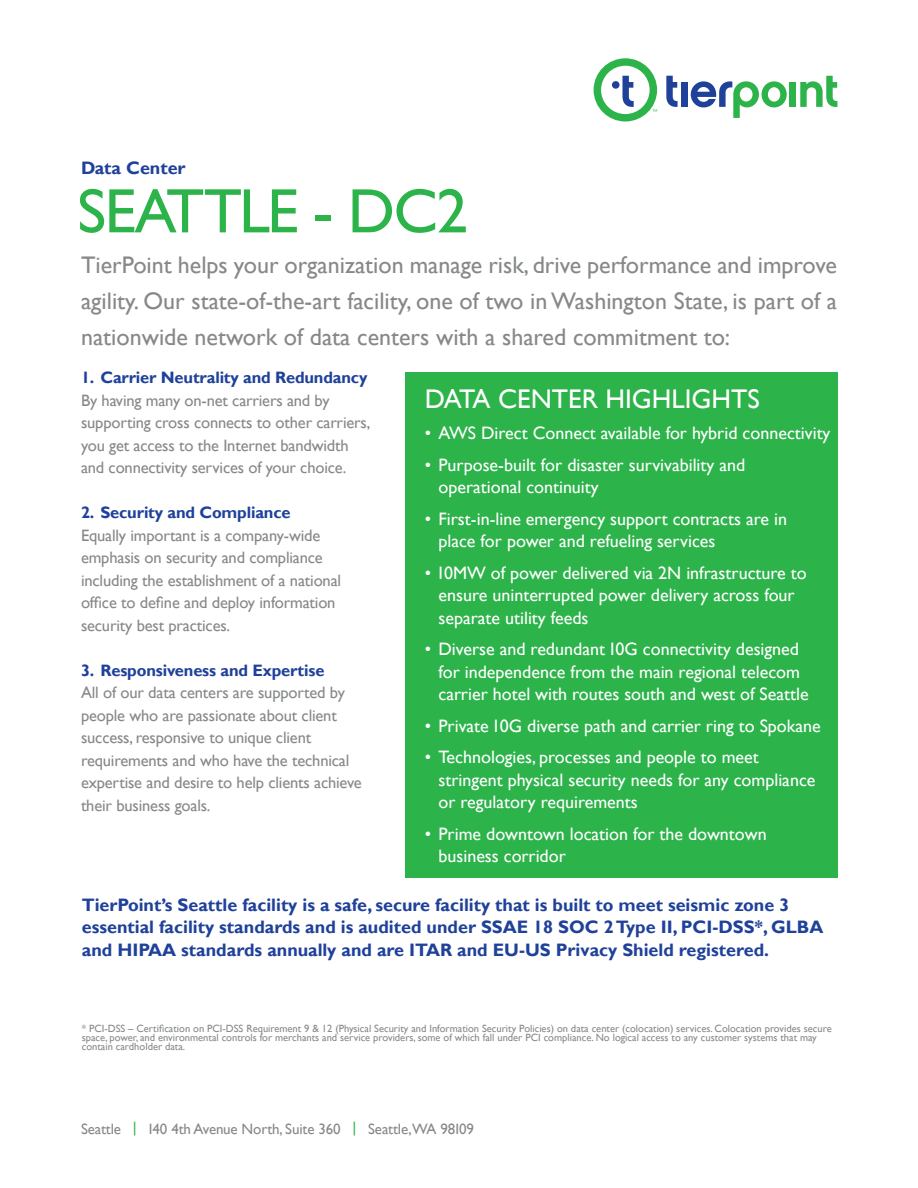
<style>
.page{position:relative;width:918px;height:1188px;background:#fff}
.page>*{position:absolute;margin:0;border:0;box-sizing:border-box;transform-origin:0 0}
.t1{font:63px "Gill Sans";letter-spacing:-.025em;color:#2cb34a}
.t2{font:27px "Gill Sans";color:#fff}
.t3{font:24px/36px "Gill Sans";color:#86888a;text-align:justify}
.t4{font:18px/22.5px "Gill Sans";color:#fff}
.t5{font:700 18px/22.5px "Gill Sans";color:#1f419a}
.t6{font:16.5px/22.5px "Gill Sans";letter-spacing:-.01em;color:#86888a}
.t7{font:700 16.5px "Gill Sans";letter-spacing:-.01em;color:#1f419a}
.t8{font:15px "Gill Sans";letter-spacing:-.01em;color:#86888a}
.t9{font:10.5px/9px "Gill Sans";color:#86888a}
.s1{color:#2cb34a}
</style>
<div class="page">
<svg style="left:666px;top:76px;width:12px;height:31px"></svg>
<div style="left:681px;top:82px;width:7px;height:25px;background:#1f419a"></div>
<svg style="left:691px;top:81px;width:96px;height:37px"></svg>
<div style="left:790px;top:82px;width:6px;height:25px;background:#2cb34a"></div>
<svg style="left:800px;top:76px;width:37px;height:31px"></svg>
<svg style="left:594px;top:58px;width:63px;height:64px"></svg>
<div style="left:405px;top:372px;width:432px;height:505px;background:#2cb34a"></div>
<p class="t5" style="left:81px;top:158px;width:106px">Data Center</p>
<h1 class="t1" style="left:77px;top:185px;width:392px">SEATTLE - DC2</h1>
<h3 class="t3" style="left:81px;top:249px;width:758px">TierPoint helps your organization manage risk, drive performance and improve agility. Our state-of-the-art facility, one of two in Washington State, is part of a nationwide network of data centers with a shared commitment to:</h3>
<p class="t7" style="left:81px;top:371px;width:288px">1. Carrier Neutrality and Redundancy</p>
<p class="t6" style="left:81px;top:390px;width:291px">By having many on-net carriers and by supporting cross connects to other carriers, you get access to the Internet bandwidth and connectivity services of your choice.</p>
<p class="t7" style="left:81px;top:506px;width:211px">2. Security and Compliance</p>
<p class="t6" style="left:81px;top:525px;width:262px">Equally important is a company-wide emphasis on security and compliance including the establishment of a national ofice to deine and deploy information security best practices.</p>
<p class="t7" style="left:81px;top:664px;width:245px">3. Responsiveness and Expertise</p>
<p class="t6" style="left:81px;top:683px;width:282px">All of our data centers are supported by people who are passionate about client success, responsive to unique client requirements and who have the technical expertise and desire to help clients achieve their business goals.</p>
<h2 class="t2" style="left:425px;top:388px;width:336px">DATA CENTER HIGHLIGHTS</h2>
<p class="t4" style="left:425px;top:423px;width:407px">• AWS Direct Connect available for hybrid connectivity</p>
<p class="t4" style="left:438px;top:455px;width:308px;text-indent:-14px">• Purpose-built for disaster survivability and operational continuity</p>
<p class="t4" style="left:438px;top:509px;width:350px;text-indent:-14px">• First-in-line emergency support contracts are in place for power and refueling services</p>
<p class="t4" style="left:438px;top:563px;width:370px;text-indent:-14px">• I0MW of power delivered via 2N infrastructure to ensure uninterrupted power delivery across four separate utility feeds</p>
<p class="t4" style="left:438px;top:639px;width:372px;text-indent:-14px">• Diverse and redundant I0G connectivity designed for independence from the main regional telecom carrier hotel with routes south and west of Seattle</p>
<p class="t4" style="left:425px;top:716px;width:397px">• Private I0G diverse path and carrier ring to Spokane</p>
<p class="t4" style="left:438px;top:747px;width:379px;text-indent:-14px">• Technologies, processes and people to meet stringent physical security needs for any compliance or regulatory requirements</p>
<p class="t4" style="left:438px;top:824px;width:330px;text-indent:-14px">• Prime downtown location for the downtown business corridor</p>
<p class="t5" style="left:82px;top:895px;width:743px">TierPoint’s Seattle facility is a safe, secure facility that is built to meet seismic zone 3 essential facility standards and is audited under SSAE 18 SOC 2 Type II, PCI-DSS*, GLBA and HIPAA standards annually and are ITAR and EU-US Privacy Shield registered.</p>
<p class="t9" style="left:82px;top:1025px;width:751px">* PCI-DSS – Certiication on PCI-DSS Requirement 9 &amp; 12 (Physical Security and Information Security Policies) on data center (colocation) services. Colocation provides secure space, power, and environmental controls for merchants and service providers, some of which fall under PCI compliance. No logical access to any customer systems that may contain cardholder data.</p>
<p class="t8" style="left:81px;top:1123px;width:395px">Seattle <span class="s1">|</span> I40 4th Avenue North, Suite 360 <span class="s1">|</span> Seattle,WA 98I09</p>
</div>
